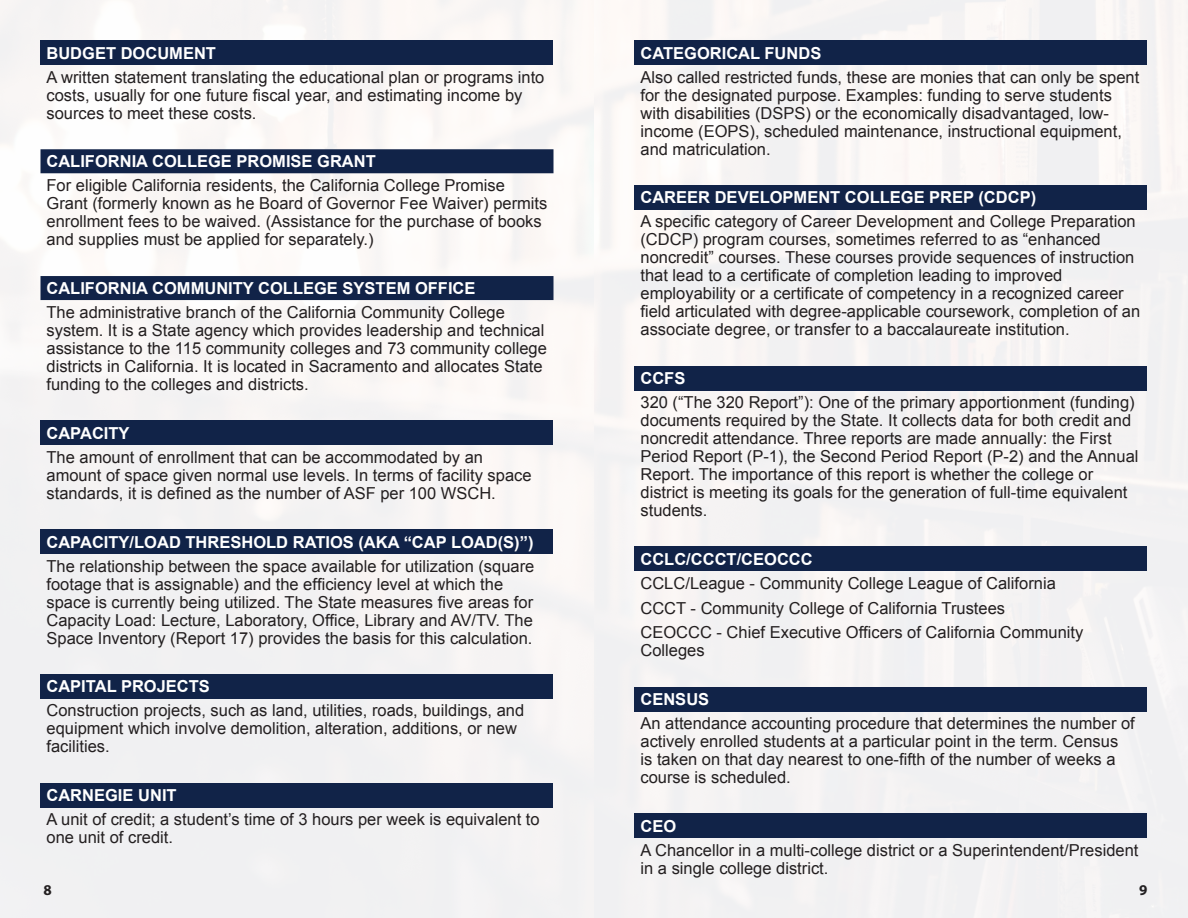
<style>
.page{position:relative;width:1188px;height:918px;background:#fff}
.page>*{position:absolute;margin:0;border:0;box-sizing:border-box;transform-origin:0 0}
.Definition{font:16.5px/18px "Arial";color:#231f20}
.Word{font:700 16.5px "Arial";color:#fff}
.Definition-2{font:700 16.5px "Arial";color:#fff}
.t1{font:700 15px "Myriad Pro";color:#231f20}
</style>
<div class="page">
<img style="left:0;top:0;width:1188px;height:918px">
<div style="left:40px;top:40px;width:514px;height:25px;background:#112348"></div>
<svg style="left:40px;top:149px;width:514px;height:151px;fill:#fbf7f5"></svg>
<div style="left:40px;top:421px;width:514px;height:24px;background:#112348"></div>
<div style="left:40px;top:530px;width:514px;height:24px;background:#112348"></div>
<div style="left:40px;top:674px;width:514px;height:24px;background:#112348"></div>
<div style="left:40px;top:783px;width:514px;height:24px;background:#112348"></div>
<div style="left:634px;top:40px;width:514px;height:25px;background:#112348"></div>
<div style="left:634px;top:185px;width:514px;height:24px;background:#112348"></div>
<div style="left:634px;top:366px;width:514px;height:24px;background:#112348"></div>
<div style="left:634px;top:547px;width:514px;height:24px;background:#112348"></div>
<div style="left:634px;top:687px;width:514px;height:24px;background:#112348"></div>
<div style="left:634px;top:814px;width:514px;height:24px;background:#112348"></div>
<p class="Word" style="left:46px;top:42px;width:171px">BUDGET DOCUMENT</p>
<p class="Definition" style="left:46px;top:68px;width:499px">A written statement translating the educational plan or programs into costs, usually for one future fiscal year, and estimating income by sources to meet these costs.</p>
<p class="Word" style="left:46px;top:151px;width:331px">CALIFORNIA COLLEGE PROMISE GRANT</p>
<p class="Definition" style="left:46px;top:177px;width:502px">For eligible California residents, the California College Promise Grant (formerly known as he Board of Governor Fee Waiver) permits enrollment fees to be waived. (Assistance for the purchase of books and supplies must be applied for separately.)</p>
<p class="Word" style="left:46px;top:277px;width:431px">CALIFORNIA COMMUNITY COLLEGE SYSTEM OFFICE</p>
<p class="Definition" style="left:46px;top:303px;width:502px">The administrative branch of the California Community College system. It is a State agency which provides leadership and technical assistance to the 115 community colleges and 73 community college districts in California. It is located in Sacramento and allocates State funding to the colleges and districts.</p>
<p class="Word" style="left:46px;top:422px;width:85px">CAPACITY</p>
<p class="Definition" style="left:46px;top:448px;width:487px">The amount of enrollment that can be accommodated by an amount of space given normal use levels. In terms of facility space standards, it is defined as the number of ASF per 100 WSCH.</p>
<p class="Word" style="left:46px;top:531px;width:489px">CAPACITY/LOAD THRESHOLD RATIOS (AKA “CAP LOAD(S)”)</p>
<p class="Definition" style="left:46px;top:557px;width:489px">The relationship between the space available for utilization (square footage that is assignable) and the efficiency level at which the space is currently being utilized. The State measures five areas for Capacity Load: Lecture, Laboratory, Office, Library and AV/TV. The Space Inventory (Report 17) provides the basis for this calculation.</p>
<p class="Word" style="left:46px;top:676px;width:165px">CAPITAL PROJECTS</p>
<p class="Definition" style="left:46px;top:702px;width:479px">Construction projects, such as land, utilities, roads, buildings, and equipment which involve demolition, alteration, additions, or new facilities.</p>
<p class="Word" style="left:46px;top:784px;width:132px">CARNEGIE UNIT</p>
<p class="Definition" style="left:46px;top:811px;width:495px">A unit of credit; a student’s time of 3 hours per week is equivalent to one unit of credit.</p>
<p class="Word" style="left:640px;top:42px;width:182px">CATEGORICAL FUNDS</p>
<p class="Definition" style="left:640px;top:68px;width:500px">Also called restricted funds, these are monies that can only be spent for the designated purpose. Examples: funding to serve students with disabilities (DSPS) or the economically disadvantaged, low&shy;income (EOPS), scheduled maintenance, instructional equipment, and matriculation.</p>
<p class="Definition-2" style="left:640px;top:187px;width:397px">CAREER DEVELOPMENT COLLEGE PREP (CDCP)</p>
<p class="Definition" style="left:640px;top:213px;width:501px">A specific category of Career Development and College Preparation (CDCP) program courses, sometimes referred to as “enhanced noncredit” courses. These courses provide sequences of instruction that lead to a certificate of completion leading to improved employability or a certificate of competency in a recognized career field articulated with degree-applicable coursework, completion of an associate degree, or transfer to a baccalaureate institution.</p>
<p class="Word" style="left:640px;top:367px;width:46px">CCFS</p>
<p class="Definition" style="left:640px;top:393px;width:500px">320 (“The 320 Report”): One of the primary apportionment (funding) documents required by the State. It collects data for both credit and noncredit attendance. Three reports are made annually: the First Period Report (P-1), the Second Period Report (P-2) and the Annual Report. The importance of this report is whether the college or district is meeting its goals for the generation of full-time equivalent students.</p>
<p class="Definition-2" style="left:640px;top:548px;width:174px">CCLC/CCCT/CEOCCC</p>
<p class="Definition" style="left:640px;top:574px;width:417px">CCLC/League - Community College League of California</p>
<p class="Definition" style="left:640px;top:599px;width:366px">CCCT - Community College of California Trustees</p>
<p class="Definition" style="left:640px;top:624px;width:444px">CEOCCC - Chief Executive Officers of California Community<br>Colleges</p>
<p class="Word" style="left:640px;top:688px;width:70px">CENSUS</p>
<p class="Definition" style="left:640px;top:715px;width:496px">An attendance accounting procedure that determines the number of actively enrolled students at a particular point in the term. Census<br>is taken on that day nearest to one-fifth of the number of weeks a course is scheduled.</p>
<p class="Word" style="left:640px;top:815px;width:37px">CEO</p>
<p class="Definition" style="left:640px;top:841px;width:499px">A Chancellor in a multi-college district or a Superintendent/President in a single college district.</p>
<p class="t1" style="left:44px;top:880px;width:10px">8</p>
<p class="t1" style="left:1139px;top:880px;width:10px">9</p>
</div>
